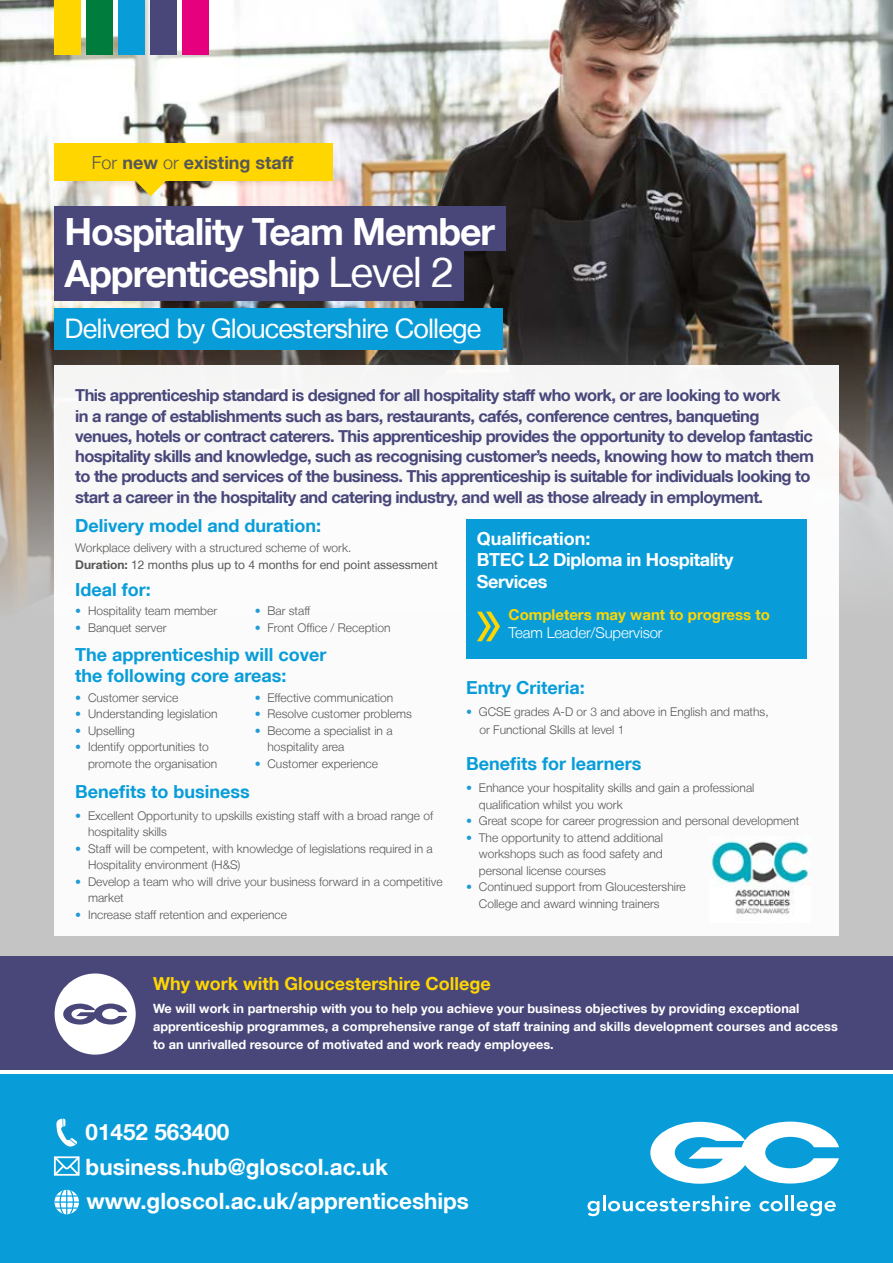
<style>
.page{position:relative;width:893px;height:1263px;background:#fff}
.page>*{position:absolute;margin:0;border:0;box-sizing:border-box;transform-origin:0 0}
.t1{font:700 37.5px/42px "Helvetica Neue LT";letter-spacing:-.03em;color:#fff}
.t2{font:27px "Helvetica Neue LT";letter-spacing:-.03em;color:#fff}
.t3{font:700 22.5px/34.5px "Helvetica Neue LT";color:#fff}
.t4{font:700 18px/21.6px "Helvetica Neue LT";color:#089dd9}
.t5{font:700 18px/21.6px "Helvetica Neue LT";letter-spacing:-.02em;color:#fff}
.t6{font:700 18px "Helvetica Neue LT";color:#ffd600}
.t7{font:700 18px "Helvetica Neue LT";color:#575756}
.t8{font:700 16.5px/20.2px "Helvetica Neue LT";letter-spacing:-.035em;color:#49477a}
.t9{font:700 15px "Helvetica Neue LT";color:#ffd600}
.t10{font:300 15px "Helvetica Neue LT";letter-spacing:-.01em;color:#fff}
.t11{font:700 12.75px/18px "Helvetica Neue LT";color:#fff}
.t12{font:300 12px/16.5px "Helvetica Neue LT";color:#575756}
.s1{font-weight:300}
.s2{font-weight:400;font-size:42px}
.s3{font-weight:700}
.s4{font-weight:400}
.s5{color:#209bd7}
</style>
<div class="page">
<div style="left:0;top:305px;width:893px;height:721px;background:#c4c4c4"></div>
<img style="left:0;top:0;width:893px;height:605px">
<div style="left:54px;top:365px;width:785px;height:570px;background:#fff"></div>
<div style="left:54px;top:246px;width:410px;height:55px;background:#49477a"></div>
<div style="left:0;top:1075px;width:893px;height:188px;background:#089dd9"></div>
<svg style="left:650px;top:1121px;width:189px;height:63px"></svg>
<svg style="left:587px;top:1195px;width:164px;height:21px"></svg>
<svg style="left:759px;top:1201px;width:24px;height:10px"></svg>
<hr style="left:785px;top:1195px;width:3px;height:16px;background:#fff">
<hr style="left:791px;top:1195px;width:3px;height:16px;background:#fff">
<svg style="left:797px;top:1201px;width:39px;height:15px"></svg>
<div style="left:54px;top:207px;width:452px;height:44px;background:#49477a"></div>
<div style="left:54px;top:308px;width:449px;height:41px;background:#089dd9"></div>
<svg style="left:56px;top:1119px;width:21px;height:27px"></svg>
<svg style="left:55px;top:1190px;width:24px;height:24px"></svg>
<svg style="left:54px;top:1156px;width:26px;height:20px"></svg>
<div style="left:0;top:956px;width:893px;height:113px;background:#49477a"></div>
<div style="left:55px;top:973px;width:81px;height:81px;background:#fff;border-radius:50%"></div>
<svg style="left:63px;top:1003px;width:64px;height:21px"></svg>
<div style="left:54px;top:144px;width:278px;height:37px;background:#ffd600"></div>
<svg style="left:136px;top:181px;width:30px;height:15px"></svg>
<div style="left:466px;top:519px;width:341px;height:140px;background:#089dd9"></div>
<svg style="left:477px;top:612px;width:23px;height:29px"></svg>
<div style="left:54px;top:0;width:26px;height:54px;background:#ffd600"></div>
<div style="left:86px;top:0;width:26px;height:54px;background:#007d3d"></div>
<div style="left:118px;top:0;width:26px;height:54px;background:#089dd9"></div>
<div style="left:150px;top:0;width:26px;height:54px;background:#49477a"></div>
<div style="left:182px;top:0;width:26px;height:54px;background:#e6007d"></div>
<img style="left:710px;top:837px;width:100px;height:78px">
<h3 class="t7" style="left:92px;top:151px;width:203px"><span class="s1">For</span> new <span class="s1">or</span> existing staff</h3>
<h1 class="t1" style="left:65px;top:209px;width:432px">Hospitality Team Member<br>Apprenticeship <span class="s2">Level 2</span></h1>
<h2 class="t2" style="left:65px;top:312px;width:418px">Delivered by Gloucestershire College</h2>
<p class="t8" style="left:75px;top:385px;width:740px">This apprenticeship standard is designed for all hospitality staff who work, or are looking to work<br>in a range of establishments such as bars, restaurants, cafés, conference centres, banqueting venues, hotels or contract caterers. This apprenticeship provides the opportunity to develop fantastic hospitality skills and knowledge, such as recognising customer’s needs, knowing how to match them to the products and services of the business. This apprenticeship is suitable for individuals looking to start a career in the hospitality and catering industry, and well as those already in employment.</p>
<h3 class="t4" style="left:75px;top:514px;width:247px">Delivery model and duration:</h3>
<p class="t12" style="left:75px;top:540px;width:364px">Workplace delivery with a structured scheme of work.<br><span class="s3">Duration:</span> <span class="s4">12 months plus up to 4 months for end point assessment</span></p>
<h3 class="t4" style="left:75px;top:578px;width:77px">Ideal for:</h3>
<p class="t12" style="left:75px;top:603px;width:143px"><span class="s5">•</span> Hospitality team member</p>
<p class="t12" style="left:75px;top:619px;width:93px"><span class="s5">•</span> Banquet server</p>
<p class="t12" style="left:255px;top:603px;width:57px"><span class="s5">•</span> Bar staff</p>
<p class="t12" style="left:255px;top:619px;width:137px"><span class="s5">•</span> Front Office / Reception</p>
<h3 class="t4" style="left:75px;top:643px;width:253px">The apprenticeship will cover the following core areas:</h3>
<p class="t12" style="left:75px;top:689px;width:104px"><span class="s5">•</span> Customer service</p>
<p class="t12" style="left:75px;top:706px;width:144px"><span class="s5">•</span> Understanding legislation</p>
<p class="t12" style="left:75px;top:722px;width:61px"><span class="s5">•</span> Upselling</p>
<p class="t12" style="left:88px;top:739px;width:131px;text-indent:-13px"><span class="s5">•</span> Identify opportunities to promote the organisation</p>
<p class="t12" style="left:255px;top:689px;width:140px"><span class="s5">•</span> Effective communication</p>
<p class="t12" style="left:255px;top:706px;width:159px"><span class="s5">•</span> Resolve customer problems</p>
<p class="t12" style="left:267px;top:722px;width:127px;text-indent:-13px"><span class="s5">•</span> Become a specialist in a hospitality area</p>
<p class="t12" style="left:255px;top:755px;width:125px"><span class="s5">•</span> Customer experience</p>
<h3 class="t4" style="left:75px;top:780px;width:176px">Benefits to business</h3>
<p class="t12" style="left:88px;top:807px;width:347px;text-indent:-13px"><span class="s5">•</span> Excellent Opportunity to upskills existing staff with a broad range of hospitality skills</p>
<p class="t12" style="left:88px;top:840px;width:346px;text-indent:-13px"><span class="s5">•</span> Staff will be competent, with knowledge of legislations required in a<br>Hospitality environment (H&amp;S)</p>
<p class="t12" style="left:88px;top:873px;width:356px;text-indent:-13px"><span class="s5">•</span> Develop a team who will drive your business forward in a competitive market</p>
<p class="t12" style="left:75px;top:906px;width:213px"><span class="s5">•</span> Increase staff retention and experience</p>
<h3 class="t5" style="left:477px;top:527px;width:258px">Qualification:<br>BTEC L2 Diploma in Hospitality<br>Services</h3>
<p class="t9" style="left:509px;top:605px;width:263px">Completers may want to progress to</p>
<p class="t10" style="left:509px;top:623px;width:156px">Team Leader/Supervisor</p>
<h3 class="t4" style="left:466px;top:676px;width:120px">Entry Criteria:</h3>
<p class="t12" style="left:479px;top:702px;width:291px;line-height:18px;text-indent:-13px"><span class="s5">•</span> GCSE grades A-D or 3 and above in English and maths, or Functional Skills at level 1</p>
<h3 class="t4" style="left:466px;top:752px;width:177px">Benefits for learners</h3>
<p class="t12" style="left:479px;top:779px;width:277px;text-indent:-13px"><span class="s5">•</span> Enhance your hospitality skills and gain a professional qualification whilst you work</p>
<p class="t12" style="left:466px;top:812px;width:335px"><span class="s5">•</span> Great scope for career progression and personal development</p>
<p class="t12" style="left:479px;top:829px;width:186px;text-align:justify;text-indent:-13px"><span class="s5">•</span> The opportunity to attend additional workshops such as food safety and personal license courses</p>
<p class="t12" style="left:479px;top:878px;width:208px;text-indent:-13px"><span class="s5">•</span> Continued support from Gloucestershire<br>College and award winning trainers</p>
<h3 class="t6" style="left:153px;top:973px;width:339px">Why work with Gloucestershire College</h3>
<p class="t11" style="left:153px;top:999px;width:686px">We will work in partnership with you to help you achieve your business objectives by providing exceptional apprenticeship programmes, a comprehensive range of staff training and skills development courses and access to an unrivalled resource of motivated and work ready employees.</p>
<h3 class="t3" style="left:86px;top:1114px;width:385px">01452 563400 business.hub@gloscol.ac.uk www.gloscol.ac.uk/apprenticeships</h3>
</div>
